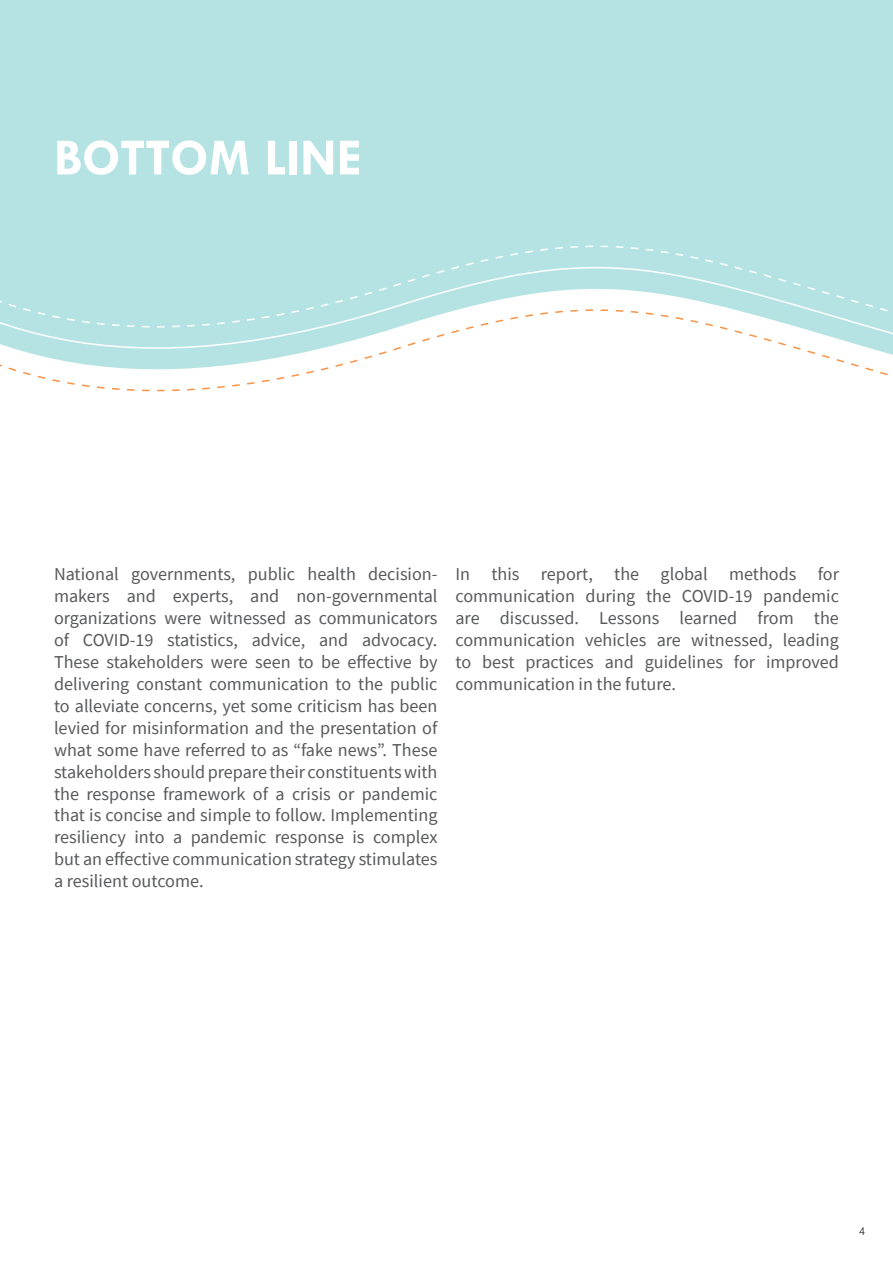
<style>
.page{position:relative;width:893px;height:1263px;background:#fff}
.page>*{position:absolute;margin:0;border:0;box-sizing:border-box;transform-origin:0 0}
.t1{font:700 52.5px "Tw Cen";color:#fff}
.t2{font:18.15px/21.9px "Source Sans Pro";color:#58595b;text-align:justify}
.t3{font:300 10.5px "Roboto";color:#000}
</style>
<div class="page">
<svg style="left:0;top:0;width:893px;height:392px"></svg>
<h1 class="t1" style="left:54px;top:126px;width:309px">BOTTOM LINE</h1>
<p class="t2" style="left:54px;top:563px;width:385px">National governments, public health decision&shy;makers and experts, and non-governmental organizations were witnessed as communicators of COVID-19 statistics, advice, and advocacy.<br>These stakeholders were seen to be effective by delivering constant communication to the public to alleviate concerns, yet some criticism has been levied for misinformation and the presentation of what some have referred to as “fake news”. These stakeholders should prepare their constituents with the response framework of a crisis or pandemic that is concise and simple to follow. Implementing resiliency into a pandemic response is complex but an effective communication strategy stimulates a resilient outcome.</p>
<p class="t2" style="left:455px;top:563px;width:385px">In this report, the global methods for communication during the COVID-19 pandemic are discussed. Lessons learned from the communication vehicles are witnessed, leading to best practices and guidelines for improved communication in the future.</p>
<p class="t3" style="left:859px;top:1224px;width:7px">4</p>
</div>
